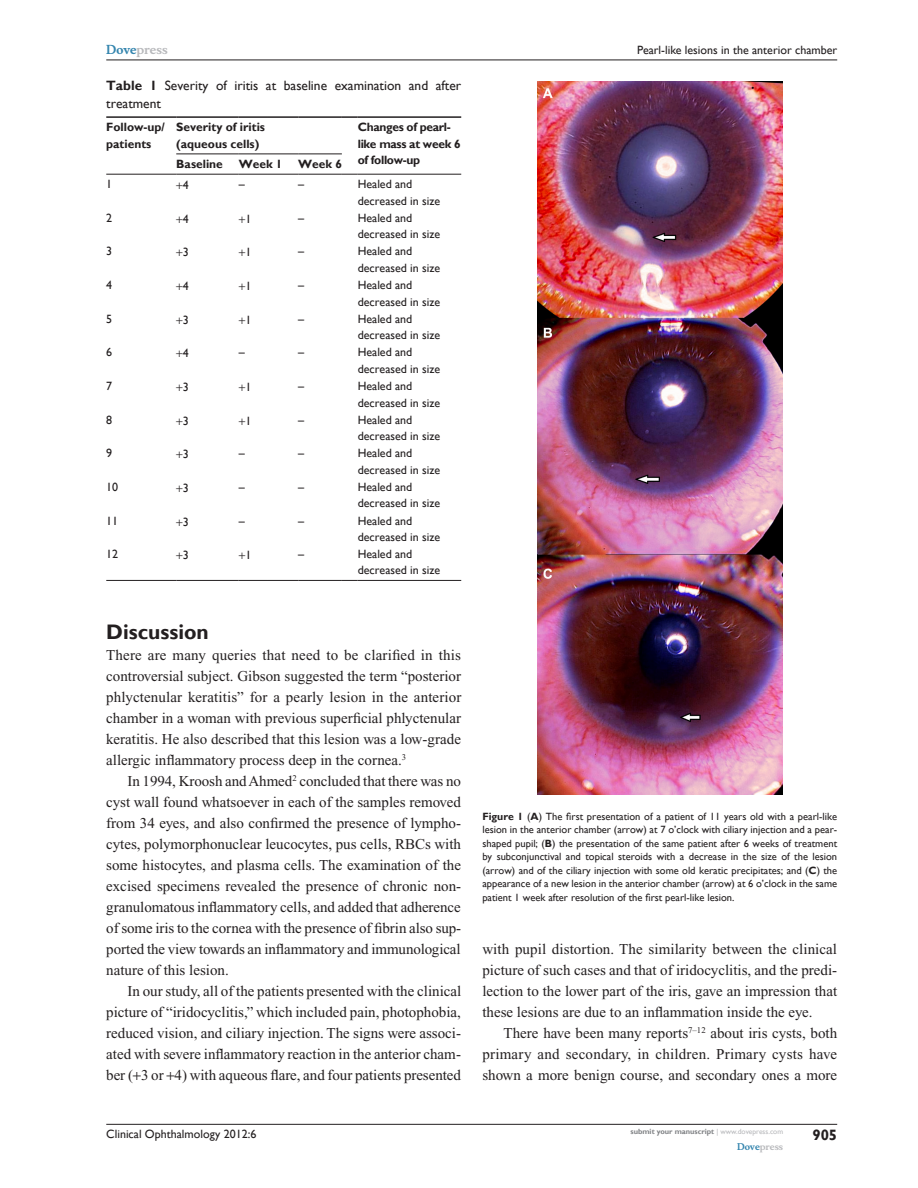
<style>
.page{position:relative;width:918px;height:1188px;background:#fff}
.page>*{position:absolute;margin:0;border:0;box-sizing:border-box;transform-origin:0 0}
.t1{font:700 21px "Gill Sans";color:#231f20}
.Tx{font:15px/21px "Times New Roman";color:#231f20;text-align:justify}
.TxF{font:15px/21px "Times New Roman";color:#231f20;text-align:justify}
.RunFolio-R{font:700 15px "Gill Sans";color:#231f20}
.TN_TT{font:13.5px/18px "Gill Sans";color:#231f20}
.TB{font:12px/16.5px "Gill Sans";color:#231f20}
.TCH{font:700 12px/16.5px "Gill Sans";color:#231f20}
.TCH-2{font:700 12px/16.5px "Gill Sans";letter-spacing:-.025em;color:#231f20}
.RunH-R{font:12px "Gill Sans";color:#231f20}
.RunF-R{font:12px "Gill Sans";color:#231f20}
.RunH-Brand-R{font:700 12px "Musee";color:#b8b9bc}
.FC{font:10.5px/13.5px "Gill Sans";color:#231f20;text-align:justify}
.RunF-Brand-R{font:700 9px "Musee";color:#b8b9bc}
.RunF-SubmityourMS-R{font:700 7.5px "Gill Sans";color:#808285}
.s1{color:#3485ae}
.s2{font-weight:700}
.s3{font-weight:400;color:#b8b9bc}
</style>
<div class="page">
<hr style="left:176px;top:154px;width:63px;height:1px;background:#231f20">
<svg style="left:239px;top:154px;width:28px;height:1px"></svg>
<hr style="left:267px;top:154px;width:31px;height:1px;background:#231f20">
<hr style="left:298px;top:154px;width:44px;height:1px;background:#231f20">
<hr style="left:106px;top:174px;width:70px;height:1px;background:#231f20">
<hr style="left:176px;top:174px;width:63px;height:1px;background:#231f20">
<svg style="left:239px;top:174px;width:28px;height:1px"></svg>
<hr style="left:267px;top:174px;width:31px;height:1px;background:#231f20">
<hr style="left:298px;top:174px;width:44px;height:1px;background:#231f20">
<svg style="left:342px;top:174px;width:16px;height:1px"></svg>
<hr style="left:358px;top:174px;width:103px;height:1px;background:#231f20">
<hr style="left:106px;top:580px;width:70px;height:1px;background:#231f20">
<hr style="left:176px;top:580px;width:63px;height:1px;background:#231f20">
<svg style="left:239px;top:580px;width:28px;height:1px"></svg>
<hr style="left:267px;top:580px;width:31px;height:1px;background:#231f20">
<hr style="left:298px;top:580px;width:44px;height:1px;background:#231f20">
<svg style="left:342px;top:580px;width:16px;height:1px"></svg>
<hr style="left:358px;top:580px;width:103px;height:1px;background:#231f20">
<hr style="left:106px;top:116px;width:70px;height:2px;background:#231f20">
<hr style="left:176px;top:116px;width:63px;height:2px;background:#231f20">
<hr style="left:239px;top:116px;width:28px;height:2px;background:#231f20">
<hr style="left:267px;top:116px;width:31px;height:2px;background:#231f20">
<hr style="left:298px;top:116px;width:44px;height:2px;background:#231f20">
<svg style="left:342px;top:116px;width:16px;height:2px"></svg>
<hr style="left:358px;top:116px;width:103px;height:2px;background:#231f20">
<img style="left:537px;top:81px;width:245px;height:713px">
<hr style="left:106px;top:1124px;width:731px;height:1px;background:#231f20">
<hr style="left:106px;top:60px;width:731px;height:1px;background:#231f20">
<p class="RunH-Brand-R" style="left:106px;top:43px;width:63px"><span class="s1">Dove</span>press</p>
<p class="TN_TT" style="left:106px;top:77px;width:357px"><span class="s2">Table 1</span> Severity of iritis at baseline examination and after treatment</p>
<p class="TCH" style="left:106px;top:119px;width:60px">Follow-up/ patients</p>
<p class="TCH" style="left:176px;top:119px;width:90px">Severity of iritis (aqueous cells)</p>
<p class="TCH-2" style="left:358px;top:119px;width:104px">Changes of pearl&shy;like mass at week 6</p>
<p class="TCH" style="left:176px;top:156px;width:48px">Baseline</p>
<p class="TCH" style="left:239px;top:156px;width:45px">Week 1</p>
<p class="TCH" style="left:298px;top:156px;width:45px">Week 6</p>
<p class="TCH-2" style="left:358px;top:152px;width:64px">of follow-up</p>
<p class="TB" style="left:106px;top:176px;width:7px">1</p>
<p class="TB" style="left:183px;top:177px;width:7px">4</p>
<p class="TB" style="left:239px;top:176px;width:7px">–</p>
<p class="TB" style="left:298px;top:176px;width:7px">–</p>
<p class="TB" style="left:358px;top:176px;width:84px">Healed and decreased in size</p>
<p class="TB" style="left:106px;top:210px;width:7px">2</p>
<p class="TB" style="left:183px;top:211px;width:7px">4</p>
<p class="TB" style="left:245px;top:211px;width:7px">1</p>
<p class="TB" style="left:298px;top:210px;width:7px">–</p>
<p class="TB" style="left:358px;top:210px;width:84px">Healed and decreased in size</p>
<p class="TB" style="left:106px;top:243px;width:7px">3</p>
<p class="TB" style="left:183px;top:244px;width:7px">3</p>
<p class="TB" style="left:245px;top:244px;width:7px">1</p>
<p class="TB" style="left:298px;top:243px;width:7px">–</p>
<p class="TB" style="left:358px;top:243px;width:84px">Healed and decreased in size</p>
<p class="TB" style="left:106px;top:277px;width:7px">4</p>
<p class="TB" style="left:183px;top:278px;width:7px">4</p>
<p class="TB" style="left:245px;top:278px;width:7px">1</p>
<p class="TB" style="left:298px;top:277px;width:7px">–</p>
<p class="TB" style="left:358px;top:277px;width:84px">Healed and decreased in size</p>
<p class="TB" style="left:106px;top:311px;width:7px">5</p>
<p class="TB" style="left:183px;top:312px;width:7px">3</p>
<p class="TB" style="left:245px;top:312px;width:7px">1</p>
<p class="TB" style="left:298px;top:311px;width:7px">–</p>
<p class="TB" style="left:358px;top:311px;width:84px">Healed and decreased in size</p>
<p class="TB" style="left:106px;top:344px;width:7px">6</p>
<p class="TB" style="left:183px;top:345px;width:7px">4</p>
<p class="TB" style="left:239px;top:344px;width:7px">–</p>
<p class="TB" style="left:298px;top:344px;width:7px">–</p>
<p class="TB" style="left:358px;top:344px;width:84px">Healed and decreased in size</p>
<p class="TB" style="left:106px;top:378px;width:7px">7</p>
<p class="TB" style="left:183px;top:379px;width:7px">3</p>
<p class="TB" style="left:245px;top:379px;width:7px">1</p>
<p class="TB" style="left:298px;top:378px;width:7px">–</p>
<p class="TB" style="left:358px;top:378px;width:84px">Healed and decreased in size</p>
<p class="TB" style="left:106px;top:412px;width:7px">8</p>
<p class="TB" style="left:183px;top:413px;width:7px">3</p>
<p class="TB" style="left:245px;top:413px;width:7px">1</p>
<p class="TB" style="left:298px;top:412px;width:7px">–</p>
<p class="TB" style="left:358px;top:412px;width:84px">Healed and decreased in size</p>
<p class="TB" style="left:106px;top:445px;width:7px">9</p>
<p class="TB" style="left:183px;top:446px;width:7px">3</p>
<p class="TB" style="left:239px;top:445px;width:7px">–</p>
<p class="TB" style="left:298px;top:445px;width:7px">–</p>
<p class="TB" style="left:358px;top:445px;width:84px">Healed and decreased in size</p>
<p class="TB" style="left:106px;top:479px;width:13px">10</p>
<p class="TB" style="left:183px;top:480px;width:7px">3</p>
<p class="TB" style="left:239px;top:479px;width:7px">–</p>
<p class="TB" style="left:298px;top:479px;width:7px">–</p>
<p class="TB" style="left:358px;top:479px;width:84px">Healed and decreased in size</p>
<p class="TB" style="left:106px;top:513px;width:13px">11</p>
<p class="TB" style="left:183px;top:514px;width:7px">3</p>
<p class="TB" style="left:239px;top:513px;width:7px">–</p>
<p class="TB" style="left:298px;top:513px;width:7px">–</p>
<p class="TB" style="left:358px;top:513px;width:84px">Healed and decreased in size</p>
<p class="TB" style="left:106px;top:546px;width:13px">12</p>
<p class="TB" style="left:183px;top:547px;width:7px">3</p>
<p class="TB" style="left:245px;top:547px;width:7px">1</p>
<p class="TB" style="left:298px;top:546px;width:7px">–</p>
<p class="TB" style="left:358px;top:546px;width:84px">Healed and decreased in size</p>
<h1 class="t1" style="left:106px;top:619px;width:104px">Discussion</h1>
<p class="TxF" style="left:106px;top:644px;width:357px">There are many queries that need to be clarified in this controversial subject. Gibson suggested the term “posterior phlyctenular keratitis” for a pearly lesion in the anterior chamber in a woman with previous superficial phlyctenular keratitis. He also described that this lesion was a low-grade allergic inflammatory process deep in the cornea.<sup>3</sup></p>
<p class="Tx" style="left:106px;top:770px;width:357px;text-indent:21px">In 1994, Kroosh and Ahmed<sup>2</sup> concluded that there was no cyst wall found whatsoever in each of the samples removed from 34 eyes, and also confirmed the presence of lympho&shy;cytes, polymorphonuclear leucocytes, pus cells, RBCs with some histocytes, and plasma cells. The examination of the excised specimens revealed the presence of chronic non&shy;granulomatous inflammatory cells, and added that adherence of some iris to the cornea with the presence of fibrin also sup&shy;ported the view towards an inflammatory and immunological nature of this lesion.</p>
<p class="Tx" style="left:106px;top:980px;width:357px;text-indent:21px">In our study, all of the patients presented with the clinical picture of “iridocyclitis,” which included pain, photophobia, reduced vision, and ciliary injection. The signs were associ&shy;ated with severe inflammatory reaction in the anterior cham&shy;ber ( 3 or 4) with aqueous flare, and four patients presented</p>
<p class="RunF-R" style="left:106px;top:1127px;width:152px">Clinical Ophthalmology 2012:6</p>
<p class="RunH-R" style="left:637px;top:43px;width:202px">Pearl-like lesions in the anterior chamber</p>
<p class="FC" style="left:482px;top:810px;width:356px"><span class="s2">Figure 1</span> (<span class="s2">A</span>) The first presentation of a patient of 11 years old with a pearl-like lesion in the anterior chamber (arrow) at 7 o’clock with ciliary injection and a pear&shy;shaped pupil; (<span class="s2">B</span>) the presentation of the same patient after 6 weeks of treatment by subconjunctival and topical steroids with a decrease in the size of the lesion (arrow) and of the ciliary injection with some old keratic precipitates; and (<span class="s2">C</span>) the appearance of a new lesion in the anterior chamber (arrow) at 6 o’clock in the same patient 1 week after resolution of the first pearl-like lesion.</p>
<p class="Tx" style="left:482px;top:938px;width:356px">with pupil distortion. The similarity between the clinical picture of such cases and that of iridocyclitis, and the predi&shy;lection to the lower part of the iris, gave an impression that these lesions are due to an inflammation inside the eye.</p>
<p class="Tx" style="left:482px;top:1022px;width:356px;text-indent:21px">There have been many reports<sup>7–12</sup> about iris cysts, both primary and secondary, in children. Primary cysts have shown a more benign course, and secondary ones a more</p>
<p class="RunF-SubmityourMS-R" style="left:631px;top:1127px;width:154px">submit your manuscript <span class="s3">| www.dovepress.com</span></p>
<p class="RunF-Brand-R" style="left:737px;top:1141px;width:48px"><span class="s1">Dove</span>press</p>
<p class="RunFolio-R" style="left:812px;top:1126px;width:26px">905</p>
</div>
